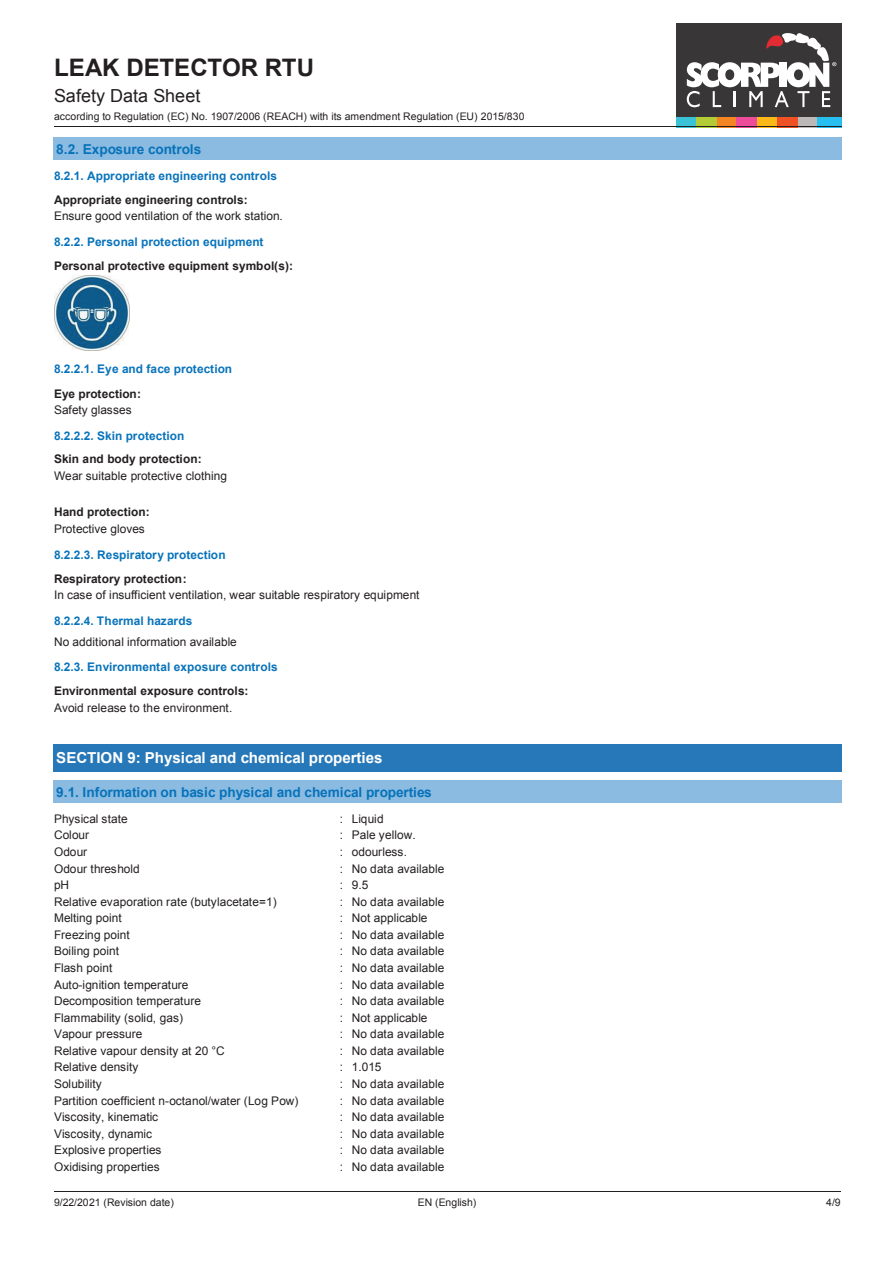
<style>
.page{position:relative;width:893px;height:1263px;background:#fff}
.page>*{position:absolute;margin:0;border:0;box-sizing:border-box;transform-origin:0 0}
.t1{font:700 24.15px "Arial";color:#231f20}
.t2{font:18px "Arial";color:#231f20}
.t3{font:700 15.15px "Arial";letter-spacing:-.01em;color:#fff}
.t4{font:700 13.65px "Arial";letter-spacing:-.005em;color:#0873bb}
.t5{font:11.85px "Arial";color:#231f20}
.t6{font:700 11.85px "Arial";letter-spacing:-.005em;color:#0873bb}
.t7{font:700 11.85px "Arial";letter-spacing:-.005em;color:#231f20}
.t8{font:10.5px "Arial";letter-spacing:-.005em;color:#231f20}
</style>
<div class="page">
<div style="left:676px;top:23px;width:166px;height:94px;background:#393638"></div>
<div style="left:676px;top:117px;width:20px;height:10px;background:#3ac2d7"></div>
<div style="left:757px;top:117px;width:20px;height:10px;background:#fcb818"></div>
<div style="left:717px;top:117px;width:20px;height:10px;background:#f58422"></div>
<div style="left:798px;top:117px;width:20px;height:10px;background:#bbb8b7"></div>
<div style="left:696px;top:117px;width:21px;height:10px;background:#b3cb34"></div>
<div style="left:777px;top:117px;width:21px;height:10px;background:#f05024"></div>
<div style="left:737px;top:117px;width:20px;height:10px;background:#ee4c9a"></div>
<div style="left:818px;top:117px;width:24px;height:10px;background:#26bff0"></div>
<svg style="left:687px;top:33px;width:149px;height:74px"></svg>
<hr style="left:54px;top:126px;width:787px;height:1px;background:#231f20">
<hr style="left:54px;top:1191px;width:264px;height:1px;background:#231f20">
<hr style="left:318px;top:1191px;width:259px;height:1px;background:#231f20">
<hr style="left:578px;top:1191px;width:263px;height:1px;background:#231f20">
<div style="left:54px;top:138px;width:787px;height:21px;background:#8bbbe0"></div>
<hr style="left:54px;top:159px;width:787px;height:1px;background:#8bbbe0">
<svg style="left:841px;top:138px;width:1px;height:22px"></svg>
<div style="left:54px;top:745px;width:787px;height:26px;background:#2778b9"></div>
<hr style="left:54px;top:771px;width:787px;height:1px;background:#2778b9">
<svg style="left:841px;top:745px;width:1px;height:27px"></svg>
<div style="left:54px;top:781px;width:787px;height:21px;background:#8bbbe0"></div>
<hr style="left:54px;top:780px;width:787px;height:1px;background:#8bbbe0">
<hr style="left:54px;top:802px;width:787px;height:1px;background:#8bbbe0">
<svg style="left:841px;top:780px;width:1px;height:23px"></svg>
<img style="left:54px;top:275px;width:75px;height:75px">
<h1 class="t1" style="left:54px;top:51px;width:262px">LEAK DETECTOR RTU</h1>
<h2 class="t2" style="left:54px;top:84px;width:148px">Safety Data Sheet</h2>
<p class="t8" style="left:54px;top:109px;width:472px">according to Regulation (EC) No. 1907/2006 (REACH) with its amendment Regulation (EU) 2015/830</p>
<p class="t4" style="left:56px;top:140px;width:147px">8.2. Exposure controls</p>
<p class="t6" style="left:54px;top:168px;width:224px">8.2.1. Appropriate engineering controls</p>
<p class="t7" style="left:54px;top:192px;width:195px">Appropriate engineering controls:</p>
<p class="t5" style="left:54px;top:208px;width:230px">Ensure good ventilation of the work station.</p>
<p class="t6" style="left:54px;top:234px;width:211px">8.2.2. Personal protection equipment</p>
<p class="t7" style="left:54px;top:258px;width:241px">Personal protective equipment symbol(s):</p>
<p class="t6" style="left:54px;top:361px;width:180px">8.2.2.1. Eye and face protection</p>
<p class="t7" style="left:54px;top:386px;width:89px">Eye protection:</p>
<p class="t5" style="left:54px;top:402px;width:79px">Safety glasses</p>
<p class="t6" style="left:54px;top:428px;width:132px">8.2.2.2. Skin protection</p>
<p class="t7" style="left:54px;top:451px;width:149px">Skin and body protection:</p>
<p class="t5" style="left:54px;top:468px;width:175px">Wear suitable protective clothing</p>
<p class="t7" style="left:54px;top:504px;width:97px">Hand protection:</p>
<p class="t5" style="left:54px;top:521px;width:92px">Protective gloves</p>
<p class="t6" style="left:54px;top:546px;width:173px">8.2.2.3. Respiratory protection</p>
<p class="t7" style="left:54px;top:571px;width:134px">Respiratory protection:</p>
<p class="t5" style="left:54px;top:587px;width:367px">In case of insufficient ventilation, wear suitable respiratory equipment</p>
<p class="t6" style="left:54px;top:613px;width:140px">8.2.2.4. Thermal hazards</p>
<p class="t5" style="left:54px;top:634px;width:184px">No additional information available</p>
<p class="t6" style="left:54px;top:659px;width:225px">8.2.3. Environmental exposure controls</p>
<p class="t7" style="left:54px;top:683px;width:196px">Environmental exposure controls:</p>
<p class="t5" style="left:54px;top:700px;width:180px">Avoid release to the environment.</p>
<p class="t3" style="left:56px;top:748px;width:328px">SECTION 9: Physical and chemical properties</p>
<p class="t4" style="left:56px;top:783px;width:377px">9.1. Information on basic physical and chemical properties</p>
<p class="t5" style="left:54px;top:811px;width:75px">Physical state</p>
<p class="t5" style="left:340px;top:811px;width:46px">: Liquid</p>
<p class="t5" style="left:54px;top:827px;width:36px">Colour</p>
<p class="t5" style="left:340px;top:827px;width:77px">: Pale yellow.</p>
<p class="t5" style="left:54px;top:844px;width:35px">Odour</p>
<p class="t5" style="left:340px;top:844px;width:69px">: odourless.</p>
<p class="t5" style="left:54px;top:861px;width:87px">Odour threshold</p>
<p class="t5" style="left:340px;top:861px;width:106px">: No data available</p>
<p class="t5" style="left:54px;top:877px;width:17px">pH</p>
<p class="t5" style="left:340px;top:877px;width:30px">: 9.5</p>
<p class="t5" style="left:54px;top:894px;width:224px">Relative evaporation rate (butylacetate=1)</p>
<p class="t5" style="left:340px;top:894px;width:106px">: No data available</p>
<p class="t5" style="left:54px;top:910px;width:69px">Melting point</p>
<p class="t5" style="left:340px;top:910px;width:89px">: Not applicable</p>
<p class="t5" style="left:54px;top:927px;width:77px">Freezing point</p>
<p class="t5" style="left:340px;top:927px;width:106px">: No data available</p>
<p class="t5" style="left:54px;top:943px;width:67px">Boiling point</p>
<p class="t5" style="left:340px;top:943px;width:106px">: No data available</p>
<p class="t5" style="left:54px;top:960px;width:60px">Flash point</p>
<p class="t5" style="left:340px;top:960px;width:106px">: No data available</p>
<p class="t5" style="left:54px;top:977px;width:136px">Auto-ignition temperature</p>
<p class="t5" style="left:340px;top:977px;width:106px">: No data available</p>
<p class="t5" style="left:54px;top:993px;width:148px">Decomposition temperature</p>
<p class="t5" style="left:340px;top:993px;width:106px">: No data available</p>
<p class="t5" style="left:54px;top:1010px;width:131px">Flammability (solid, gas)</p>
<p class="t5" style="left:340px;top:1010px;width:89px">: Not applicable</p>
<p class="t5" style="left:54px;top:1026px;width:90px">Vapour pressure</p>
<p class="t5" style="left:340px;top:1026px;width:106px">: No data available</p>
<p class="t5" style="left:54px;top:1043px;width:172px">Relative vapour density at 20 °C</p>
<p class="t5" style="left:340px;top:1043px;width:106px">: No data available</p>
<p class="t5" style="left:54px;top:1059px;width:86px">Relative density</p>
<p class="t5" style="left:340px;top:1059px;width:43px">: 1.015</p>
<p class="t5" style="left:54px;top:1076px;width:49px">Solubility</p>
<p class="t5" style="left:340px;top:1076px;width:106px">: No data available</p>
<p class="t5" style="left:54px;top:1092px;width:246px">Partition coefficient n-octanol/water (Log Pow)</p>
<p class="t5" style="left:340px;top:1092px;width:106px">: No data available</p>
<p class="t5" style="left:54px;top:1109px;width:106px">Viscosity, kinematic</p>
<p class="t5" style="left:340px;top:1109px;width:106px">: No data available</p>
<p class="t5" style="left:54px;top:1126px;width:99px">Viscosity, dynamic</p>
<p class="t5" style="left:340px;top:1126px;width:106px">: No data available</p>
<p class="t5" style="left:54px;top:1142px;width:109px">Explosive properties</p>
<p class="t5" style="left:340px;top:1142px;width:106px">: No data available</p>
<p class="t5" style="left:54px;top:1159px;width:107px">Oxidising properties</p>
<p class="t5" style="left:340px;top:1159px;width:106px">: No data available</p>
<p class="t8" style="left:54px;top:1195px;width:121px">9/22/2021 (Revision date)</p>
<p class="t8" style="left:418px;top:1195px;width:60px">EN (English)</p>
<p class="t8" style="left:826px;top:1195px;width:16px">4/9</p>
</div>
